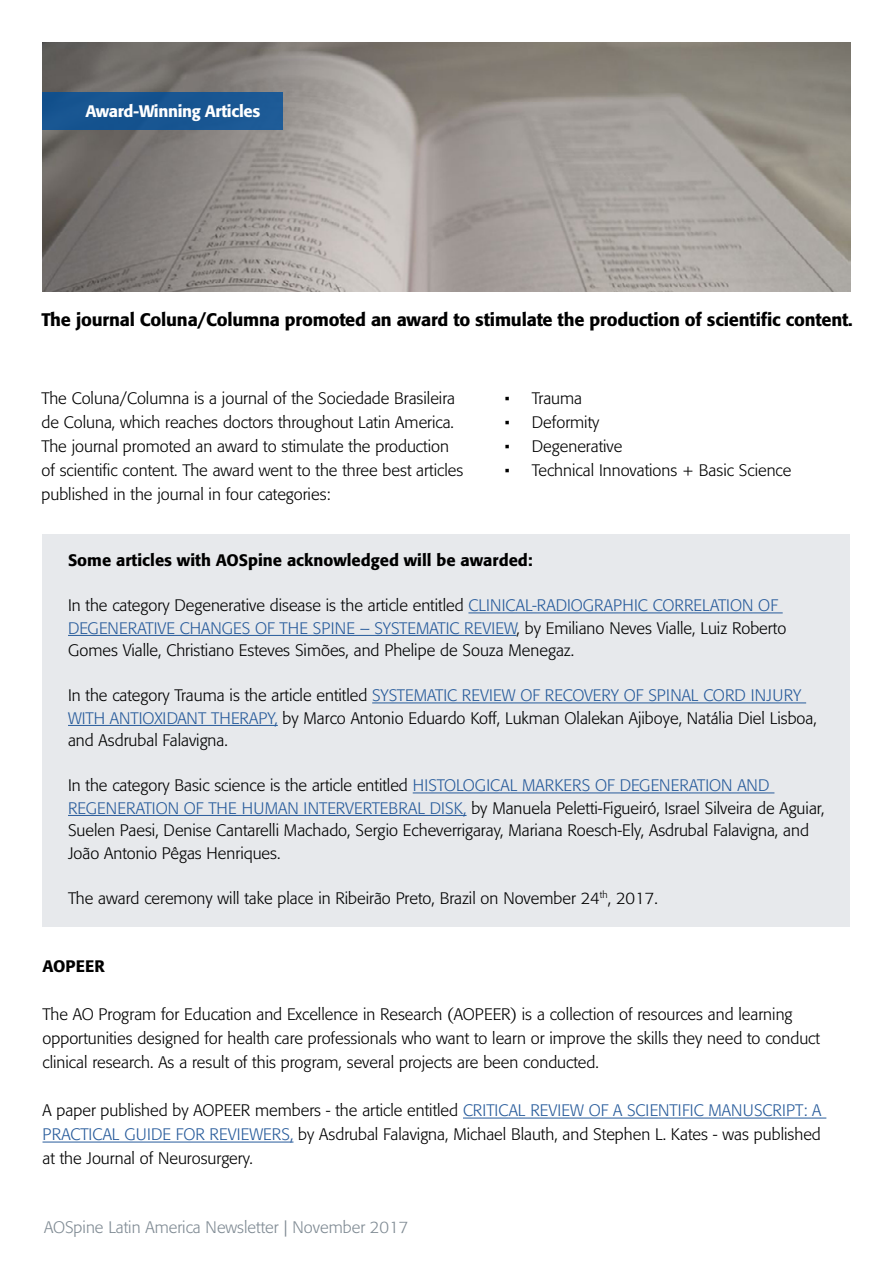
<style>
.page{position:relative;width:893px;height:1263px;background:#fff}
.page>*{position:absolute;margin:0;border:0;box-sizing:border-box;transform-origin:0 0}
.t1{font:500 18px "Formata BQ";letter-spacing:-.01em;color:#000}
.t2{font:300 16.5px/24px "Formata BQ";color:#000}
.t3{font:500 16.5px "Formata BQ";color:#000}
.t4{font:300 16.5px "Formata BQ";color:#808b94}
.t5{font:500 16.5px "Formata BQ";letter-spacing:-.02em;color:#fff}
.s1{color:#275b9b}
</style>
<div class="page">
<img style="left:43px;top:43px;width:807px;height:248px">
<hr style="left:463px;top:1117px;width:363px;height:1px;background:#275b9b">
<hr style="left:43px;top:1141px;width:250px;height:1px;background:#275b9b">
<div style="left:43px;top:534px;width:807px;height:393px;background:#e7e9ec"></div>
<hr style="left:468px;top:612px;width:315px;height:1px;background:#275b9b">
<hr style="left:68px;top:635px;width:448px;height:1px;background:#275b9b">
<hr style="left:372px;top:702px;width:434px;height:1px;background:#275b9b">
<hr style="left:68px;top:725px;width:210px;height:1px;background:#275b9b">
<hr style="left:413px;top:792px;width:361px;height:1px;background:#275b9b">
<hr style="left:68px;top:815px;width:399px;height:1px;background:#275b9b">
<div style="left:43px;top:92px;width:240px;height:38px;background:#185592"></div>
<p class="t5" style="left:85px;top:101px;width:176px">Award-Winning Articles</p>
<p class="t1" style="left:41px;top:308px;width:813px">The journal Coluna/Columna promoted an award to stimulate the production of scientific content.</p>
<p class="t2" style="left:41px;top:386px;width:423px">The Coluna/Columna is a journal of the Sociedade Brasileira de Coluna, which reaches doctors throughout Latin America.<br>The journal promoted an award to stimulate the production of scientific content. The award went to the three best articles published in the journal in four categories:</p>
<p class="t2" style="left:505px;top:386px;width:79px">• Trauma</p>
<p class="t2" style="left:505px;top:410px;width:96px">• Deformity</p>
<p class="t2" style="left:505px;top:434px;width:119px">• Degenerative</p>
<p class="t2" style="left:505px;top:458px;width:288px">• Technical Innovations + Basic Science</p>
<p class="t3" style="left:68px;top:550px;width:466px">Some articles with AOSpine acknowledged will be awarded:</p>
<p class="t2" style="left:68px;top:594px;width:720px;line-height:22.5px">In the category Degenerative disease is the article entitled <span class="s1">CLINICAL-RADIOGRAPHIC CORRELATION OF<br>DEGENERATIVE CHANGES OF THE SPINE – SYSTEMATIC REVIEW</span>, by Emiliano Neves Vialle, Luiz Roberto<br>Gomes Vialle, Christiano Esteves Simões, and Phelipe de Souza Menegaz.</p>
<p class="t2" style="left:68px;top:684px;width:750px;line-height:22.5px">In the category Trauma is the article entitled <span class="s1">SYSTEMATIC REVIEW OF RECOVERY OF SPINAL CORD INJURY<br>WITH ANTIOXIDANT THERAPY,</span> by Marco Antonio Eduardo Koff, Lukman Olalekan Ajiboye, Natália Diel Lisboa, and Asdrubal Falavigna.</p>
<p class="t2" style="left:68px;top:774px;width:758px;line-height:22.5px">In the category Basic science is the article entitled <span class="s1">HISTOLOGICAL MARKERS OF DEGENERATION AND REGENERATION OF THE HUMAN INTERVERTEBRAL DISK,</span> by Manuela Peletti-Figueiró, Israel Silveira de Aguiar, Suelen Paesi, Denise Cantarelli Machado, Sergio Echeverrigaray, Mariana Roesch-Ely, Asdrubal Falavigna, and João Antonio Pêgas Henriques.</p>
<p class="t2" style="left:68px;top:886px;width:591px">The award ceremony will take place in Ribeirão Preto, Brazil on November 24<sup>th</sup>, 2017.</p>
<p class="t3" style="left:43px;top:956px;width:64px">AOPEER</p>
<p class="t2" style="left:43px;top:1003px;width:779px">The AO Program for Education and Excellence in Research (AOPEER) is a collection of resources and learning opportunities designed for health care professionals who want to learn or improve the skills they need to conduct clinical research. As a result of this program, several projects are been conducted.</p>
<p class="t2" style="left:43px;top:1099px;width:780px;text-align:justify">A paper published by AOPEER members - the article entitled <span class="s1">CRITICAL REVIEW OF A SCIENTIFIC MANUSCRIPT: A PRACTICAL GUIDE FOR REVIEWERS,</span> by Asdrubal Falavigna, Michael Blauth, and Stephen L. Kates - was published at the Journal of Neurosurgery.</p>
<p class="t4" style="left:44px;top:1217px;width:366px">AOSpine Latin America Newsletter | November 2017</p>
</div>
